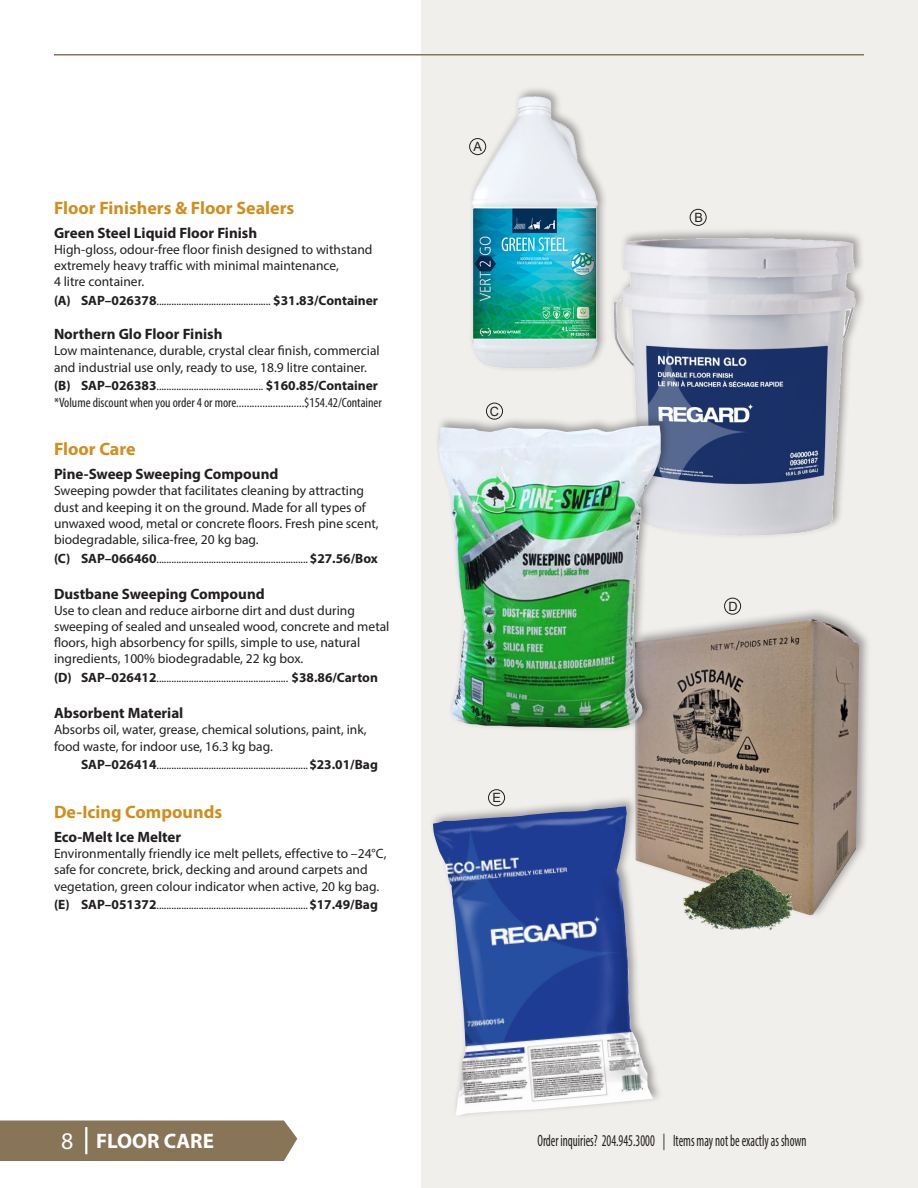
<style>
.page{position:relative;width:918px;height:1188px;background:#fff}
.page>*{position:absolute;margin:0;border:0;box-sizing:border-box;transform-origin:0 0}
.t1{font:24px "Myriad Pro";color:#fff}
.t2{font:700 21px "Myriad Pro";color:#fff}
.t3{font:700 18px "Myriad Pro";color:#d08e1f}
.t4{font:condensed 16.5px "Myriad Pro";color:#231f20;scale:.76 1}
.t5{font:700 15px "Myriad Pro";color:#231f20}
.t6{font:13.5px/16.2px "Myriad Pro";color:#231f20}
.t7{font:condensed 13.5px "Myriad Pro";color:#231f20}
.t8{font:12.75px "Arial";color:#231f20}
.t9{font:12px "Myriad Pro";color:#231f20}
.s1{font-weight:700;font-size:13.5px}
</style>
<div class="page">
<div style="left:421px;top:0;width:497px;height:1188px;background:#f1efec"></div>
<div style="left:0;top:1120px;width:297px;height:41px;background:#887457"></div>
<hr style="left:85px;top:1127px;width:2px;height:27px;background:#fff">
<hr style="left:54px;top:54px;width:810px;height:2px;background:#887457">
<div style="left:468px;top:86px;width:140px;height:286px;background:#231f20;opacity:.4"></div>
<img style="left:468px;top:93px;width:135px;height:279px">
<img style="left:607px;top:214px;width:256px;height:322px">
<div style="left:429px;top:795px;width:234px;height:324px;background:#231f20;opacity:.4"></div>
<img style="left:433px;top:806px;width:220px;height:310px">
<div style="left:631px;top:608px;width:240px;height:311px;background:#231f20;opacity:.4"></div>
<img style="left:635px;top:619px;width:224px;height:296px">
<img style="left:679px;top:864px;width:118px;height:66px">
<div style="left:435px;top:414px;width:237px;height:318px;background:#231f20;opacity:.4"></div>
<img style="left:438px;top:425px;width:223px;height:303px">
<div style="left:724px;top:598px;width:17px;height:16px;border:1px solid #231f20;border-radius:50%"></div>
<div style="left:469px;top:138px;width:17px;height:17px;border:1px solid #231f20;border-radius:50%"></div>
<div style="left:690px;top:209px;width:16px;height:17px;border:1px solid #231f20;border-radius:50%"></div>
<div style="left:486px;top:403px;width:17px;height:16px;border:1px solid #231f20;border-radius:50%"></div>
<div style="left:488px;top:789px;width:17px;height:17px;border:1px solid #231f20;border-radius:50%"></div>
<p class="t3" style="left:54px;top:196px;width:242px">Floor Finishers &amp; Floor Sealers</p>
<p class="t5" style="left:54px;top:223px;width:205px">Green Steel Liquid Floor Finish</p>
<p class="t6" style="left:54px;top:241px;width:320px">High-gloss, odour-free floor finish designed to withstand</p>
<p class="t6" style="left:54px;top:257px;width:286px">extremely heavy traffic with minimal maintenance,</p>
<p class="t6" style="left:54px;top:273px;width:92px">4 litre container.</p>
<p class="t9" style="left:54px;top:294px;width:325px"><span class="s1">(A) SAP–026378</span>.............................................. <span class="s1">$31.83/Container</span></p>
<p class="t5" style="left:54px;top:324px;width:170px">Northern Glo Floor Finish</p>
<p class="t6" style="left:54px;top:343px;width:327px">Low maintenance, durable, crystal clear finish, commercial</p>
<p class="t6" style="left:54px;top:359px;width:315px">and industrial use only, ready to use, 18.9 litre container.</p>
<p class="t9" style="left:54px;top:379px;width:326px"><span class="s1">(B) SAP–026383</span>........................................... <span class="s1">$160.85/Container</span></p>
<p class="t7" style="left:54px;top:394px;width:329px">*Volume discount when you order 4 or more..........................$154.42/Container</p>
<p class="t3" style="left:54px;top:437px;width:83px">Floor Care</p>
<p class="t5" style="left:54px;top:464px;width:226px">Pine-Sweep Sweeping Compound</p>
<p class="t6" style="left:54px;top:482px;width:312px">Sweeping powder that facilitates cleaning by attracting</p>
<p class="t6" style="left:54px;top:499px;width:313px">dust and keeping it on the ground. Made for all types of</p>
<p class="t6" style="left:54px;top:515px;width:326px">unwaxed wood, metal or concrete floors. Fresh pine scent,</p>
<p class="t6" style="left:54px;top:531px;width:206px">biodegradable, silica-free, 20 kg bag.</p>
<p class="t9" style="left:54px;top:551px;width:325px"><span class="s1">(C) SAP–066460</span>.............................................................<span class="s1">$27.56/Box</span></p>
<p class="t5" style="left:54px;top:584px;width:212px">Dustbane Sweeping Compound</p>
<p class="t6" style="left:54px;top:602px;width:337px">Use to clean and reduce airborne dirt and dust during sweeping of sealed and unsealed wood, concrete and metal floors, high absorbency for spills, simple to use, natural ingredients, 100% biodegradable, 22 kg box.</p>
<p class="t9" style="left:54px;top:671px;width:325px"><span class="s1">(D) SAP–026412</span>..................................................... <span class="s1">$38.86/Carton</span></p>
<p class="t5" style="left:54px;top:703px;width:131px">Absorbent Material</p>
<p class="t6" style="left:54px;top:722px;width:314px">Absorbs oil, water, grease, chemical solutions, paint, ink,</p>
<p class="t6" style="left:54px;top:738px;width:220px">food waste, for indoor use, 16.3 kg bag.</p>
<p class="t9" style="left:81px;top:758px;width:298px"><span class="s1">SAP–026414</span>.............................................................<span class="s1">$23.01/Bag</span></p>
<p class="t3" style="left:54px;top:800px;width:170px">De-Icing Compounds</p>
<p class="t5" style="left:54px;top:827px;width:129px">Eco-Melt Ice Melter</p>
<p class="t6" style="left:54px;top:845px;width:334px">Environmentally friendly ice melt pellets, effective to –24°C,</p>
<p class="t6" style="left:54px;top:862px;width:315px">safe for concrete, brick, decking and around carpets and</p>
<p class="t6" style="left:54px;top:878px;width:327px">vegetation, green colour indicator when active, 20 kg bag.</p>
<p class="t9" style="left:54px;top:898px;width:325px"><span class="s1">(E) SAP–051372</span>.............................................................<span class="s1">$17.49/Bag</span></p>
<p class="t8" style="left:474px;top:138px;width:10px">A</p>
<p class="t8" style="left:490px;top:402px;width:11px">C</p>
<p class="t8" style="left:492px;top:789px;width:10px">E</p>
<p class="t8" style="left:694px;top:209px;width:10px">B</p>
<p class="t8" style="left:728px;top:598px;width:11px">D</p>
<p class="t1" style="left:61px;top:1126px;width:14px">8</p>
<p class="t2" style="left:96px;top:1127px;width:119px">FLOOR CARE</p>
<p class="t4" style="left:537px;top:1131px;width:356px">Order inquiries? 204.945.3000 | Items may not be exactly as shown</p>
</div>
